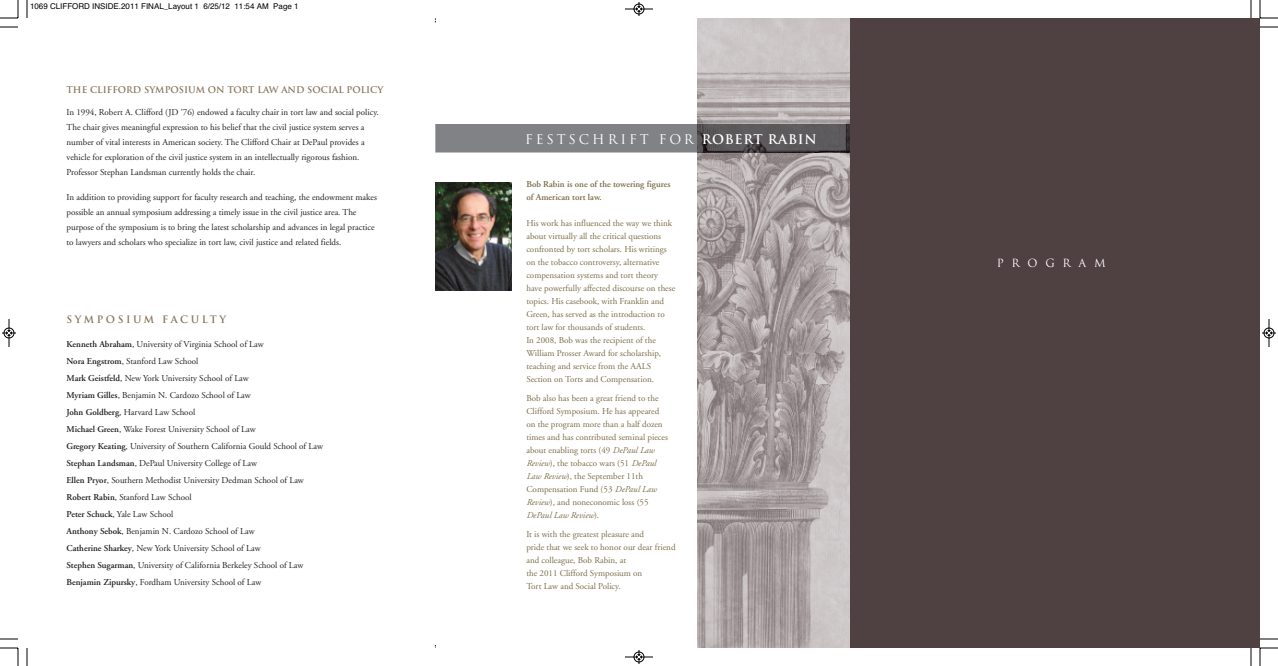
<style>
.page{position:relative;width:1278px;height:666px;background:#fff}
.page>*{position:absolute;margin:0;border:0;box-sizing:border-box;transform-origin:0 0}
.t1{font:13px "Trajan";letter-spacing:.225em;color:#fff}
.t2{font:11px "Trajan";letter-spacing:.7em;color:#fff}
.t3{font:700 10px "Trajan";letter-spacing:.25em;color:#87735a}
.t4{font:9px/17px "Adobe Garamond";color:#231f20}
.t5{font:9px/13px "Adobe Garamond";color:#7c6c47}
.t6{font:600 9px/13px "Adobe Garamond";color:#7c6c47}
.t7{font:700 9px "Trajan";color:#87735a}
.t8{font:8px "Helvetica";color:#000}
.s1{font-weight:600}
.s2{font-weight:700}
.s3{font-style:italic}
</style>
<div class="page">
<img style="left:435px;top:182px;width:77px;height:108px">
<img style="left:698px;top:18px;width:152px;height:630px">
<div style="left:435px;top:124px;width:263px;height:29px;background:#808285"></div>
<img style="left:698px;top:124px;width:152px;height:29px">
<div style="left:850px;top:18px;width:410px;height:630px;background:#4f4042"></div>
<svg style="left:27px;top:0;width:1px;height:18px"></svg>
<svg style="left:0;top:27px;width:18px;height:1px"></svg>
<svg style="left:1251px;top:0;width:1px;height:18px"></svg>
<svg style="left:1260px;top:27px;width:18px;height:1px"></svg>
<svg style="left:27px;top:648px;width:1px;height:18px"></svg>
<svg style="left:0;top:639px;width:18px;height:1px"></svg>
<svg style="left:1251px;top:648px;width:1px;height:18px"></svg>
<svg style="left:1260px;top:639px;width:18px;height:1px"></svg>
<svg style="left:0;top:0;width:19px;height:19px"></svg>
<svg style="left:1260px;top:0;width:18px;height:19px"></svg>
<svg style="left:0;top:648px;width:19px;height:18px"></svg>
<svg style="left:1260px;top:648px;width:18px;height:18px"></svg>
<svg style="left:625px;top:2px;width:28px;height:14px"></svg>
<svg style="left:625px;top:650px;width:28px;height:14px"></svg>
<svg style="left:2px;top:319px;width:14px;height:28px"></svg>
<svg style="left:1262px;top:319px;width:14px;height:28px"></svg>
<p class="t8" style="left:30px;top:2px;width:270px">1069 CLIFFORD INSIDE.2011 FINAL_Layout 1 6/25/12 11:54 AM Page 1</p>
<p class="t7" style="left:67px;top:85px;width:318px">THE CLIFFORD SYMPOSIUM ON TORT LAW AND SOCIAL POLICY</p>
<p class="t4" style="left:67px;top:105px;width:314px;line-height:15px">In 1994, Robert A. Clifford (JD ’76) endowed a faculty chair in tort law and social policy.<br>The chair gives meaningful expression to his belief that the civil justice system serves a number of vital interests in American society. The Clifford Chair at DePaul provides a vehicle for exploration of the civil justice system in an intellectually rigorous fashion.<br>Professor Stephan Landsman currently holds the chair.</p>
<p class="t4" style="left:67px;top:190px;width:312px;line-height:15px">In addition to providing support for faculty research and teaching, the endowment makes possible an annual symposium addressing a timely issue in the civil justice area. The purpose of the symposium is to bring the latest scholarship and advances in legal practice to lawyers and scholars who specialize in tort law, civil justice and related fields.</p>
<p class="t3" style="left:67px;top:314px;width:161px">SYMPOSIUM FACULTY</p>
<p class="t4" style="left:67px;top:336px;width:258px"><span class="s1">Kenneth Abraham</span>, University of Virginia School of Law<br><span class="s1">Nora Engstrom</span>, Stanford Law School<br><span class="s1">Mark Geistfeld</span>, New York University School of Law<br><span class="s1">Myriam Gilles</span>, Benjamin N. Cardozo School of Law<br><span class="s1">John Goldberg</span>, Harvard Law School<br><span class="s1">Michael Green</span>, Wake Forest University School of Law<br><span class="s1">Gregory Keating</span>, University of Southern California Gould School of Law <span class="s1">Stephan Landsman</span>, DePaul University College of Law<br><span class="s1">Ellen Pryor</span>, Southern Methodist University Dedman School of Law <span class="s1">Robert Rabin</span>, Stanford Law School<br><span class="s1">Peter Schuck</span>, Yale Law School<br><span class="s1">Anthony Sebok</span>, Benjamin N. Cardozo School of Law<br><span class="s1">Catherine Sharkey</span>, New York University School of Law<br><span class="s1">Stephen Sugarman</span>, University of California Berkeley School of Law <span class="s1">Benjamin Zipursky</span>, Fordham University School of Law</p>
<h1 class="t1" style="left:525px;top:132px;width:293px">FESTSCHRIFT FOR <span class="s2">ROBERT RABIN</span></h1>
<p class="t6" style="left:526px;top:179px;width:146px">Bob Rabin is one of the towering figures of American tort law.</p>
<p class="t5" style="left:526px;top:218px;width:150px">His work has influenced the way we think about virtually all the critical questions confronted by tort scholars. His writings on the tobacco controversy, alternative compensation systems and tort theory have powerfully affected discourse on these topics. His casebook, with Franklin and Green, has served as the introduction to tort law for thousands of students.<br>In 2008, Bob was the recipient of the William Prosser Award for scholarship, teaching and service from the AALS Section on Torts and Compensation.</p>
<p class="t5" style="left:526px;top:393px;width:143px">Bob also has been a great friend to the Clifford Symposium. He has appeared on the program more than a half dozen times and has contributed seminal pieces about enabling torts (49 <span class="s3">DePaul Law Review</span>), the tobacco wars (51 <span class="s3">DePaul Law Review</span>), the September 11th Compensation Fund (53 <span class="s3">DePaul Law Review</span>), and noneconomic loss (55<br><span class="s3">DePaul Law Review</span>).</p>
<p class="t5" style="left:526px;top:529px;width:151px">It is with the greatest pleasure and<br>pride that we seek to honor our dear friend and colleague, Bob Rabin, at<br>the 2011 Clifford Symposium on<br>Tort Law and Social Policy.</p>
<p class="t2" style="left:997px;top:257px;width:111px">PROGRAM</p>
</div>
